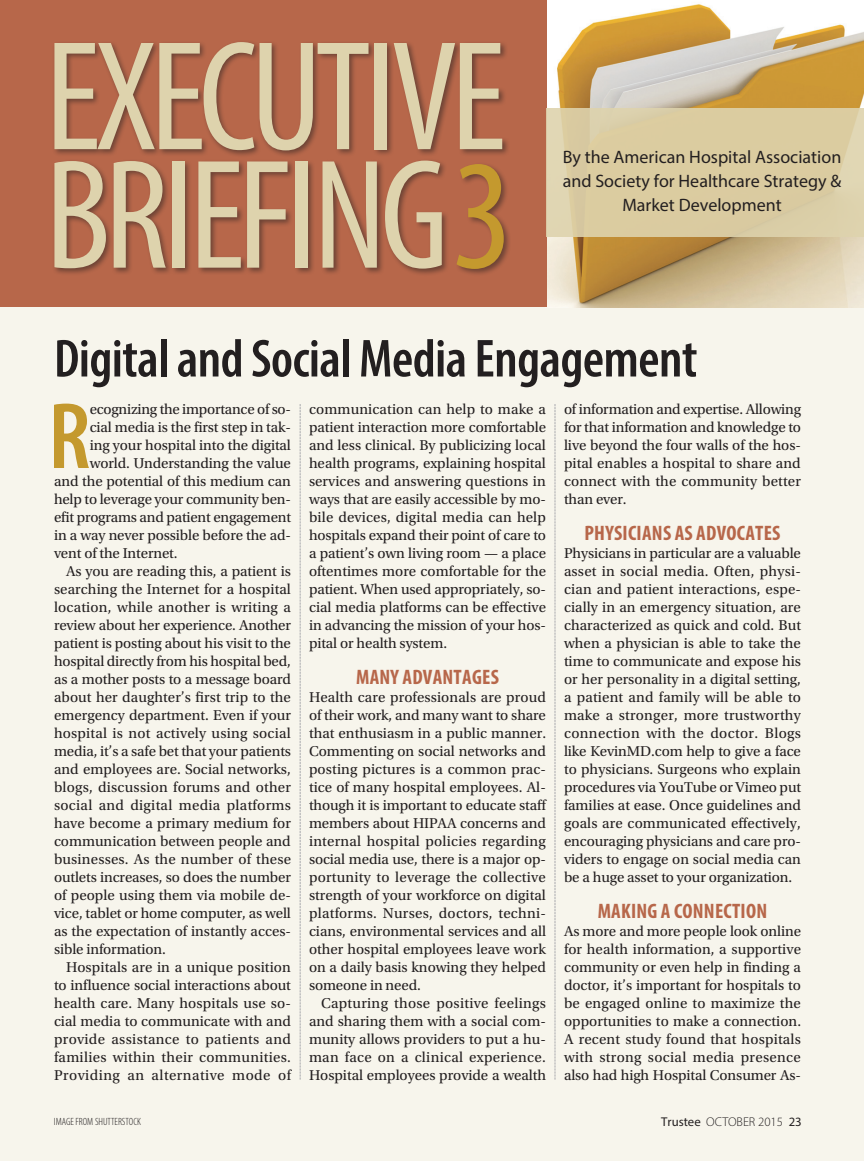
<style>
.page{position:relative;width:864px;height:1161px;background:#f7f5ec}
.page>*{position:absolute;margin:0;border:0;box-sizing:border-box;transform-origin:0 0}
.t1{font:condensed 157.5px "Myriad Pro";letter-spacing:-.04em;color:#ded3ad}
.EXEC_intro_body{font:600 condensed 95.1px "Myriad Pro";color:#c4992e}
.EXEC_Head{font:600 condensed 54px "Myriad Pro";letter-spacing:-.01em;color:#231f20}
.EXEC_Subhead{font:700 condensed 21px "Myriad Pro";letter-spacing:.01em;color:#b7674a}
.EXEC_Author_name{font:18px/24px "Myriad Pro";color:#231f20;text-align:center}
.body_indent{font:15px/18px "Utopia Std";color:#231f20;text-align:justify}
.body_no_indent{font:15px/18px "Utopia Std";letter-spacing:-.005em;color:#231f20;text-align:justify}
.EXEC_intro_body-2{font:15px "Utopia Std";letter-spacing:-.01em;color:#231f20}
.t2{font:300 12.75px "Myriad Pro";color:#231f20}
.t3{font:300 condensed 10.5px "Myriad Pro";color:#231f20}
.s1{color:#c4992e}
.s2{font-weight:400}
</style>
<div class="page">
<img style="left:546px;top:0;width:318px;height:307px">
<div style="left:0;top:0;width:546px;height:306px;background:#b7674a"></div>
<div style="left:52px;top:40px;width:460px;height:237px;background:#231f20;opacity:.5"></div>
<svg style="left:546px;top:108px;width:318px;height:129px;background:#dbcca3"></svg>
<svg style="left:300px;top:404px;width:1px;height:676px"></svg>
<svg style="left:555px;top:404px;width:1px;height:676px"></svg>
<p class="t1" style="left:45px;top:2px;width:463px">EXECUTIVE</p>
<p class="t1" style="left:45px;top:120px;width:469px">BRIEFING <span class="s1">3</span></p>
<p class="EXEC_Author_name" style="left:563px;top:145px;width:280px">By the American Hospital Association and Society for Healthcare Strategy &amp;<br>Market Development</p>
<p class="EXEC_Head" style="left:54px;top:325px;width:645px">Digital and Social Media Engagement</p>
<p class="EXEC_intro_body" style="left:48px;top:378px;width:44px">R</p>
<p class="EXEC_intro_body-2" style="left:90px;top:401px;width:203px">ecognizing the importance of so-</p>
<p class="EXEC_intro_body-2" style="left:90px;top:419px;width:203px">cial media is the first step in tak-</p>
<p class="EXEC_intro_body-2" style="left:90px;top:437px;width:203px">ing your hospital into the digital</p>
<p class="EXEC_intro_body-2" style="left:90px;top:455px;width:203px">world. Understanding the value</p>
<p class="EXEC_intro_body-2" style="left:54px;top:473px;width:238px">and the potential of this medium can</p>
<p class="EXEC_intro_body-2" style="left:54px;top:491px;width:238px">help to leverage your community ben-</p>
<p class="EXEC_intro_body-2" style="left:54px;top:509px;width:239px">efit programs and patient engagement</p>
<p class="EXEC_intro_body-2" style="left:54px;top:527px;width:238px">in a way never possible before the ad-</p>
<p class="EXEC_intro_body-2" style="left:54px;top:545px;width:125px">vent of the Internet.</p>
<p class="body_indent" style="left:54px;top:562px;width:239px;text-indent:12px">As you are reading this, a patient is searching the Internet for a hospital location, while another is writing a review about her experience. Another patient is posting about his visit to the hospital directly from his hospital bed, as a mother posts to a message board about her daughter’s first trip to the emergency department. Even if your hospital is not actively using social media, it’s a safe bet that your patients and employees are. Social networks, blogs, discussion forums and other social and digital media platforms have become a primary medium for communication between people and businesses. As the number of these outlets increases, so does the number of people using them via mobile de&shy;vice, tablet or home computer, as well as the expectation of instantly acces&shy;sible information.</p>
<p class="body_indent" style="left:54px;top:958px;width:239px;text-indent:12px">Hospitals are in a unique position to influence social interactions about health care. Many hospitals use so&shy;cial media to communicate with and provide assistance to patients and families within their communities.<br>Providing an alternative mode of</p>
<p class="t3" style="left:54px;top:1115px;width:89px">IMAGE FROM SHUTTERSTOCK</p>
<p class="body_indent" style="left:309px;top:400px;width:239px">communication can help to make a patient interaction more comfortable and less clinical. By publicizing local health programs, explaining hospital services and answering questions in ways that are easily accessible by mo&shy;bile devices, digital media can help hospitals expand their point of care to a patient’s own living room — a place oftentimes more comfortable for the patient. When used appropriately, so&shy;cial media platforms can be effective in advancing the mission of your hos&shy;pital or health system.</p>
<p class="EXEC_Subhead" style="left:356px;top:664px;width:144px">MANY ADVANTAGES</p>
<p class="body_no_indent" style="left:309px;top:688px;width:239px">Health care professionals are proud of their work, and many want to share that enthusiasm in a public manner.<br>Commenting on social networks and posting pictures is a common prac&shy;tice of many hospital employees. Al&shy;though it is important to educate staff members about HIPAA concerns and internal hospital policies regarding social media use, there is a major op&shy;portunity to leverage the collective strength of your workforce on digital platforms. Nurses, doctors, techni&shy;cians, environmental services and all other hospital employees leave work on a daily basis knowing they helped someone in need.</p>
<p class="body_indent" style="left:309px;top:994px;width:239px;text-indent:12px">Capturing those positive feelings and sharing them with a social com&shy;munity allows providers to put a hu&shy;man face on a clinical experience.<br>Hospital employees provide a wealth</p>
<p class="body_indent" style="left:564px;top:400px;width:239px">of information and expertise. Allowing for that information and knowledge to live beyond the four walls of the hos&shy;pital enables a hospital to share and connect with the community better than ever.</p>
<p class="EXEC_Subhead" style="left:584px;top:520px;width:198px">PHYSICIANS AS ADVOCATES</p>
<p class="body_no_indent" style="left:564px;top:544px;width:239px">Physicians in particular are a valuable asset in social media. Often, physi&shy;cian and patient interactions, espe&shy;cially in an emergency situation, are characterized as quick and cold. But when a physician is able to take the time to communicate and expose his or her personality in a digital setting, a patient and family will be able to make a stronger, more trustworthy connection with the doctor. Blogs like KevinMD.com help to give a face to physicians. Surgeons who explain procedures via YouTube or Vimeo put families at ease. Once guidelines and goals are communicated effectively, encouraging physicians and care pro&shy;viders to engage on social media can be a huge asset to your organization.</p>
<p class="EXEC_Subhead" style="left:598px;top:898px;width:171px">MAKING A CONNECTION</p>
<p class="body_no_indent" style="left:564px;top:922px;width:239px">As more and more people look online for health information, a supportive community or even help in finding a doctor, it’s important for hospitals to be engaged online to maximize the opportunities to make a connection.<br>A recent study found that hospitals with strong social media presence also had high Hospital Consumer As-</p>
<p class="t2" style="left:661px;top:1114px;width:142px"><span class="s2">Trustee</span> OCTOBER 2015 <span class="s2">23</span></p>
</div>
